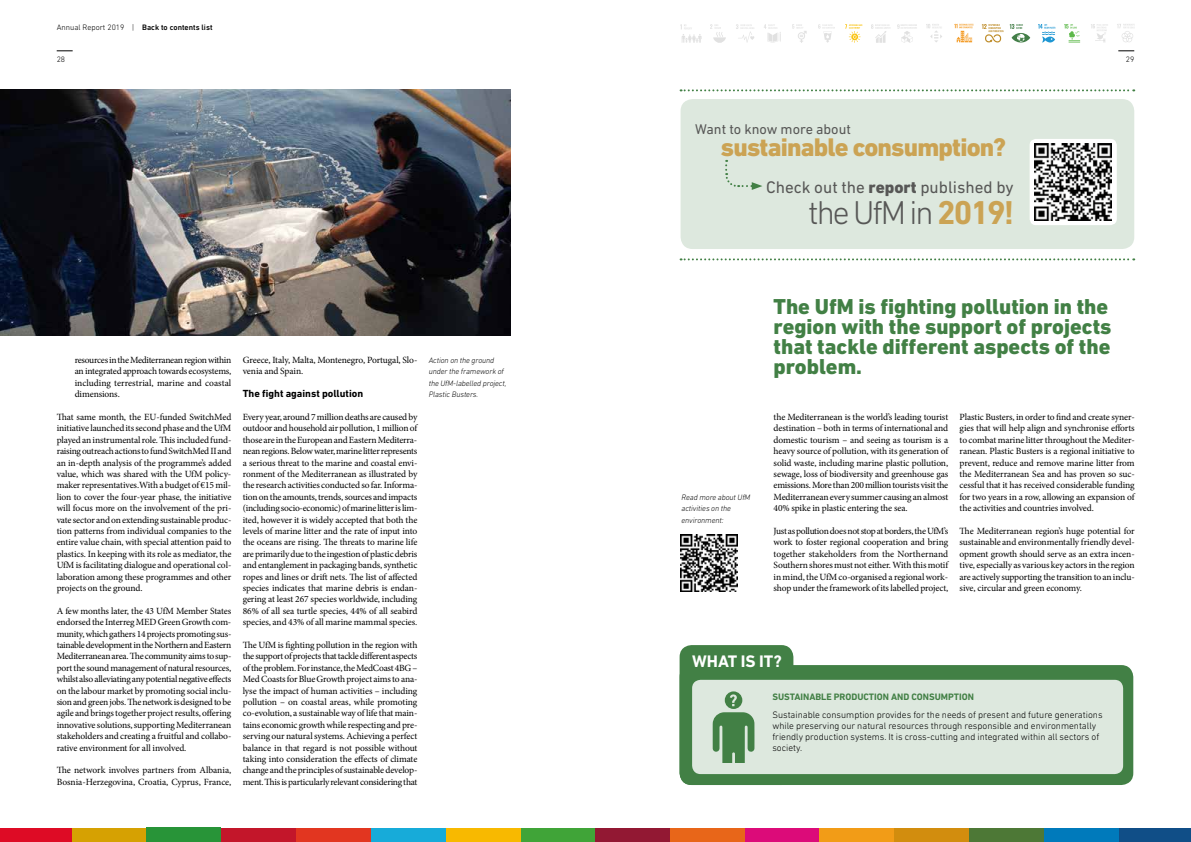
<style>
.page{position:relative;width:1191px;height:842px;background:#fff}
.page>*{position:absolute;margin:0;border:0;box-sizing:border-box;transform-origin:0 0}
.t1{font:300 33.6px "DIN Next LT Pro";letter-spacing:-.06em;color:#575756}
.t2{font:800 26px "DIN Next LT Pro";letter-spacing:-.03em;color:#cba354}
.t3{font:800 22px/20px "DIN Next LT Pro";color:#428045}
.t4{font:17.1px "DIN Next LT Pro";color:#575756}
.t5{font:700 17px "DIN Next LT Pro";color:#fff}
.t6{font:14.3px "DIN Next LT Pro";color:#575756}
.t7{font:700 10.5px "DIN Next LT Pro";color:#000}
.t8{font:9.5px/11.4px "Minion Pro";letter-spacing:-.01em;color:#000;text-align:justify}
.t9{font:300 9.5px/11px "DIN Next LT Pro";color:#000}
.t10{font:700 9.5px "DIN Next LT Pro";color:#428045}
.t11{font:italic 300 8px/11.4px "DIN Next LT Pro";letter-spacing:-.01em;color:#000}
.t12{font:500 8px "DIN Next LT Pro";color:#000}
.t13{font:300 8px "DIN Next LT Pro";color:#000}
.s1{font-weight:300}
.s2{font-weight:800}
.s3{font-weight:700;color:#cba354}
</style>
<div class="page">
<svg style="left:57px;top:51px;width:16px;height:1px"></svg>
<div style="left:0;top:827px;width:72px;height:15px;background:#de0b25"></div>
<div style="left:520px;top:827px;width:75px;height:15px;background:#40a438"></div>
<div style="left:72px;top:827px;width:75px;height:15px;background:#d6a102"></div>
<div style="left:146px;top:827px;width:75px;height:15px;background:#289438"></div>
<div style="left:221px;top:827px;width:75px;height:15px;background:#c3162a"></div>
<div style="left:296px;top:827px;width:75px;height:15px;background:#e23620"></div>
<div style="left:371px;top:827px;width:75px;height:15px;background:#17abd9"></div>
<div style="left:446px;top:827px;width:74px;height:15px;background:#f8b900"></div>
<div style="left:595px;top:827px;width:75px;height:15px;background:#921833"></div>
<div style="left:1118px;top:827px;width:73px;height:15px;background:#104e87"></div>
<div style="left:670px;top:827px;width:75px;height:15px;background:#e86619"></div>
<div style="left:744px;top:827px;width:75px;height:15px;background:#dc0b79"></div>
<div style="left:819px;top:827px;width:75px;height:15px;background:#f29c17"></div>
<div style="left:894px;top:827px;width:75px;height:15px;background:#d28d0e"></div>
<div style="left:969px;top:827px;width:75px;height:15px;background:#4d7836"></div>
<div style="left:1044px;top:827px;width:74px;height:15px;background:#007abb"></div>
<svg style="left:1118px;top:51px;width:16px;height:1px"></svg>
<svg style="left:680px;top:24px;width:21px;height:19px"></svg>
<svg style="left:710px;top:24px;width:16px;height:19px"></svg>
<svg style="left:736px;top:24px;width:18px;height:18px"></svg>
<svg style="left:764px;top:24px;width:14px;height:19px"></svg>
<svg style="left:792px;top:24px;width:14px;height:19px"></svg>
<svg style="left:818px;top:24px;width:17px;height:19px"></svg>
<svg style="left:845px;top:24px;width:17px;height:19px"></svg>
<svg style="left:871px;top:24px;width:19px;height:19px"></svg>
<svg style="left:897px;top:24px;width:20px;height:19px"></svg>
<svg style="left:926px;top:24px;width:16px;height:18px"></svg>
<svg style="left:954px;top:24px;width:19px;height:18px"></svg>
<svg style="left:981px;top:24px;width:22px;height:19px"></svg>
<svg style="left:1009px;top:24px;width:21px;height:19px"></svg>
<svg style="left:1038px;top:24px;width:17px;height:19px"></svg>
<svg style="left:1064px;top:24px;width:16px;height:19px"></svg>
<svg style="left:1091px;top:24px;width:17px;height:19px"></svg>
<svg style="left:1117px;top:24px;width:17px;height:18px"></svg>
<svg style="left:680px;top:89px;width:454px;height:2px"></svg>
<svg style="left:680px;top:258px;width:454px;height:2px"></svg>
<div style="left:680px;top:99px;width:454px;height:150px;background:#dde8de;border-radius:12px"></div>
<div style="left:1029px;top:139px;width:87px;height:86px;background:#fff;border-radius:6px"></div>
<img style="left:1034px;top:144px;width:77px;height:77px">
<svg style="left:725px;top:160px;width:37px;height:30px"></svg>
<img style="left:680px;top:534px;width:57px;height:57px">
<div style="left:679px;top:645px;width:114px;height:140px;background:#428045;border-radius:12px"></div>
<div style="left:679px;top:665px;width:454px;height:120px;background:#428045;border-radius:12px"></div>
<div style="left:692px;top:680px;width:431px;height:94px;background:#dde8de;border-radius:9px"></div>
<svg style="left:712px;top:712px;width:42px;height:50px"></svg>
<div style="left:725px;top:691px;width:17px;height:18px;background:#428045;border-radius:50%"></div>
<svg style="left:730px;top:694px;width:7px;height:12px"></svg>
<img style="left:0;top:89px;width:510px;height:247px">
<p class="t12" style="left:57px;top:23px;width:157px"><span class="s1">Annual Report 2019 |</span> Back to contents list</p>
<p class="t13" style="left:57px;top:55px;width:10px">28</p>
<p class="t13" style="left:1125px;top:55px;width:10px">29</p>
<h3 class="t6" style="left:695px;top:121px;width:157px">Want to know more about</h3>
<h2 class="t2" style="left:721px;top:131px;width:287px">sustainable consumption?</h2>
<p class="t8" style="left:75px;top:354px;width:158px">resources in the Mediterranean region within an integrated approach towards ecosystems, including terrestrial, marine and coastal dimensions.</p>
<p class="t8" style="left:57px;top:411px;width:176px">That same month, the EU-funded SwitchMed initiative launched its second phase and the UfM played an instrumental role. This included fund&shy;raising outreach actions to fund SwitchMed II and an in-depth analysis of the programme’s added value, which was shared with the UfM policy&shy;maker representatives.With a budget of €15 mil&shy;lion to cover the four-year phase, the initiative will focus more on the involvement of the pri&shy;vate sector and on extending sustainable produc&shy;tion patterns from individual companies to the entire value chain, with special attention paid to plastics. In keeping with its role as mediator, the UfM is facilitating dialogue and operational col&shy;laboration among these programmes and other projects on the ground.</p>
<p class="t8" style="left:57px;top:605px;width:176px">A few months later, the 43 UfM Member States endorsed the Interreg MED Green Growth com&shy;munity, which gathers 14 projects promoting sus&shy;tainable development in the Northern and Eastern Mediterranean area. The community aims to sup&shy;port the sound management of natural resources, whilst also alleviating any potential negative effects on the labour market by promoting social inclu&shy;sion and green jobs. The network is designed to be agile and brings together project results, offering innovative solutions, supporting Mediterranean stakeholders and creating a fruitful and collabo&shy;rative environment for all involved.</p>
<p class="t8" style="left:57px;top:765px;width:176px">The network involves partners from Albania,<br>Bosnia-Herzegovina, Croatia, Cyprus, France,</p>
<p class="t8" style="left:243px;top:354px;width:176px">Greece, Italy, Malta, Montenegro, Portugal, Slo&shy;venia and Spain.</p>
<p class="t7" style="left:243px;top:387px;width:122px">The fight against pollution</p>
<p class="t8" style="left:243px;top:411px;width:176px">Every year, around 7 million deaths are caused by outdoor and household air pollution, 1 million of those are in the European and Eastern Mediterra&shy;nean regions. Below water, marine litter represents a serious threat to the marine and coastal envi&shy;ronment of the Mediterranean as illustrated by the research activities conducted so far. Informa&shy;tion on the amounts, trends, sources and impacts (including socio-economic) of marine litter is lim&shy;ited, however it is widely accepted that both the levels of marine litter and the rate of input into the oceans are rising. The threats to marine life are primarily due to the ingestion of plastic debris and entanglement in packaging bands, synthetic ropes and lines or drift nets. The list of affected species indicates that marine debris is endan&shy;gering at least 267 species worldwide, including 86% of all sea turtle species, 44% of all seabird species, and 43% of all marine mammal species.</p>
<p class="t8" style="left:243px;top:639px;width:176px">The UfM is fighting pollution in the region with the support of projects that tackle different aspects of the problem. For instance, the MedCoast 4BG – Med Coasts for Blue Growth project aims to ana&shy;lyse the impact of human activities – including pollution – on coastal areas, while promoting co-evolution, a sustainable way of life that main&shy;tains economic growth while respecting and pre&shy;serving our natural systems. Achieving a perfect balance in that regard is not possible without taking into consideration the effects of climate change and the principles of sustainable develop&shy;ment. This is particularly relevant considering that</p>
<p class="t11" style="left:429px;top:354px;width:79px">Action on the ground under the framework of the UfM-labelled project,<br>Plastic Busters.</p>
<h3 class="t4" style="left:766px;top:178px;width:249px">Check out the <span class="s2">report</span> published by</h3>
<h1 class="t1" style="left:808px;top:193px;width:207px">the UfM in <span class="s3">2019!</span></h1>
<p class="t11" style="left:681px;top:491px;width:70px">Read more about UfM activities on the environment:</p>
<h3 class="t3" style="left:773px;top:296px;width:339px">The UfM is fighting pollution in the region with the support of projects that tackle different aspects of the problem.</h3>
<p class="t8" style="left:773px;top:411px;width:176px">the Mediterranean is the world’s leading tourist destination – both in terms of international and domestic tourism – and seeing as tourism is a heavy source of pollution, with its generation of solid waste, including marine plastic pollution, sewage, loss of biodiversity and greenhouse gas emissions. More than 200 million tourists visit the Mediterranean every summer causing an almost 40% spike in plastic entering the sea.</p>
<p class="t8" style="left:773px;top:525px;width:176px">Just as pollution does not stop at borders, the UfM’s work to foster regional cooperation and bring together stakeholders from the Northernand Southern shores must not either. With this motif in mind, the UfM co-organised a regional work&shy;shop under the framework of its labelled project,</p>
<p class="t8" style="left:959px;top:411px;width:177px">Plastic Busters, in order to find and create syner&shy;gies that will help align and synchronise efforts to combat marine litter throughout the Mediter&shy;ranean. Plastic Busters is a regional initiative to prevent, reduce and remove marine litter from the Mediterranean Sea and has proven so suc&shy;cessful that it has received considerable funding for two years in a row, allowing an expansion of the activities and countries involved.</p>
<p class="t8" style="left:959px;top:525px;width:177px">The Mediterranean region’s huge potential for sustainable and environmentally friendly devel&shy;opment growth should serve as an extra incen&shy;tive, especially as various key actors in the region are actively supporting the transition to an inclu&shy;sive, circular and green economy.</p>
<h3 class="t5" style="left:692px;top:651px;width:91px">WHAT IS IT?</h3>
<p class="t10" style="left:772px;top:691px;width:203px">SUSTAINABLE PRODUCTION AND CONSUMPTION</p>
<p class="t9" style="left:772px;top:709px;width:332px">Sustainable consumption provides for the needs of present and future generations while preserving our natural resources through responsible and environmentally friendly production systems. It is cross-cutting and integrated within all sectors of society.</p>
</div>
